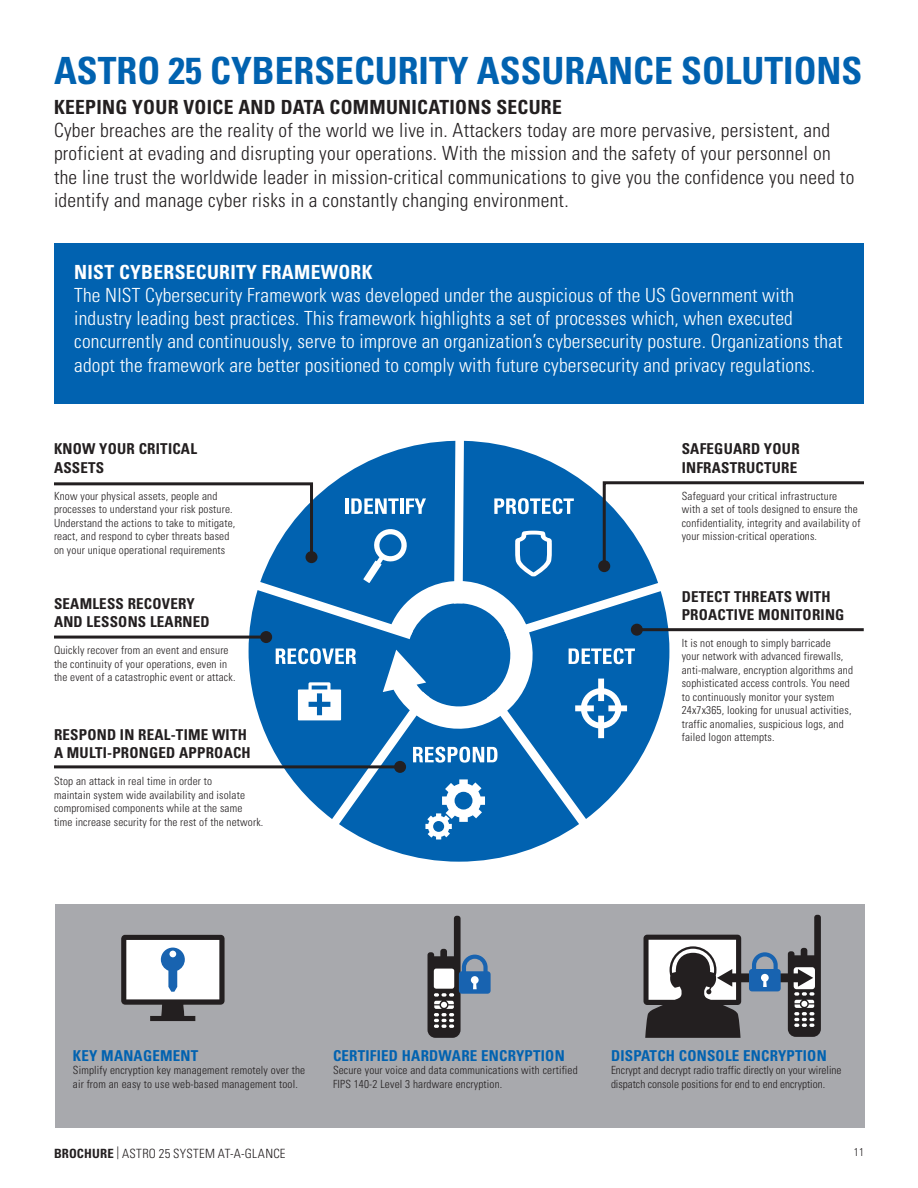
<style>
.page{position:relative;width:918px;height:1188px;background:#fff}
.page>*{position:absolute;margin:0;border:0;box-sizing:border-box;transform-origin:0 0}
.Headers{font:700 condensed 37.5px "Univers";color:#0162b0}
.Heading_4{font:300 condensed 19.5px/23.2px "Univers";letter-spacing:.01em;color:#fff}
.Heading_4-2{font:300 condensed 19.5px/23.2px "Univers";letter-spacing:.015em;color:#231f20}
.Heading_4-3{font:700 condensed 19.5px "Univers";letter-spacing:.015em;color:#231f20}
.Heading_4-4{font:700 condensed 19.5px "Univers";letter-spacing:.015em;color:#fff}
.Body_Copy{font:700 condensed 15px/18.3px "Univers";letter-spacing:.015em;color:#231f20}
.Body_Copy-2{font:700 condensed 15px "Univers";letter-spacing:.015em;color:#0162b0}
.t1{font:300 condensed 12.75px "Univers";letter-spacing:.02em;color:#231f20}
.Body_Copy-3{font:300 condensed 11.25px/13.5px "Univers";letter-spacing:.015em;color:#231f20}
.s1{font-weight:700}
</style>
<div class="page">
<div style="left:55px;top:904px;width:810px;height:224px;background:#a8a9ad"></div>
<div style="left:54px;top:243px;width:810px;height:161px;background:#0162b0"></div>
<svg style="left:339px;top:739px;width:240px;height:123px;fill:#0162b0"></svg>
<svg style="left:465px;top:739px;width:186px;height:80px;fill:#0162b0"></svg>
<svg style="left:249px;top:739px;width:202px;height:80px;fill:#0162b0"></svg>
<svg style="left:413px;top:747px;width:85px;height:16px"></svg>
<svg style="left:425px;top:779px;width:60px;height:60px"></svg>
<hr style="left:54px;top:765px;width:346px;height:3px;background:#231f20">
<div style="left:394px;top:761px;width:12px;height:12px;background:#231f20;border-radius:50%"></div>
<svg style="left:54px;top:441px;width:810px;height:298px"></svg>
<svg style="left:121px;top:935px;width:104px;height:86px;background:#aeb2b8"></svg>
<div style="left:169px;top:951px;width:7px;height:6px;background:#fff;border-radius:50%"></div>
<svg style="left:644px;top:915px;width:177px;height:123px"></svg>
<svg style="left:428px;top:916px;width:63px;height:122px"></svg>
<p class="Headers" style="left:54px;top:47px;width:810px">ASTRO 25 CYBERSECURITY ASSURANCE SOLUTIONS</p>
<p class="Heading_4-3" style="left:54px;top:95px;width:509px">KEEPING YOUR VOICE AND DATA COMMUNICATIONS SECURE</p>
<p class="Heading_4-2" style="left:54px;top:119px;width:802px">Cyber breaches are the reality of the world we live in. Attackers today are more pervasive, persistent, and proficient at evading and disrupting your operations. With the mission and the safety of your personnel on the line trust the worldwide leader in mission-critical communications to give you the confidence you need to identify and manage cyber risks in a constantly changing environment.</p>
<p class="Heading_4-4" style="left:74px;top:260px;width:300px">NIST CYBERSECURITY FRAMEWORK</p>
<p class="Heading_4" style="left:74px;top:284px;width:770px">The NIST Cybersecurity Framework was developed under the auspicious of the US Government with industry leading best practices. This framework highlights a set of processes which, when executed concurrently and continuously, serve to improve an organization’s cybersecurity posture. Organizations that adopt the framework are better positioned to comply with future cybersecurity and privacy regulations.</p>
<p class="Body_Copy" style="left:54px;top:440px;width:145px">KNOW YOUR CRITICAL<br>ASSETS</p>
<p class="Body_Copy-3" style="left:54px;top:489px;width:183px">Know your physical assets, people and processes to understand your risk posture.<br>Understand the actions to take to mitigate, react, and respond to cyber threats based on your unique operational requirements</p>
<p class="Body_Copy" style="left:682px;top:440px;width:119px">SAFEGUARD YOUR<br>INFRASTRUCTURE</p>
<p class="Body_Copy-3" style="left:682px;top:489px;width:180px">Safeguard your critical infrastructure<br>with a set of tools designed to ensure the confidentiality, integrity and availability of your mission-critical operations.</p>
<p class="Body_Copy" style="left:682px;top:587px;width:164px">DETECT THREATS WITH<br>PROACTIVE MONITORING</p>
<p class="Body_Copy-3" style="left:682px;top:636px;width:173px">It is not enough to simply barricade<br>your network with advanced firewalls, anti-malware, encryption algorithms and sophisticated access controls. You need to continuously monitor your system 24x7x365, looking for unusual activities, traffic anomalies, suspicious logs, and</p>
<p class="Body_Copy" style="left:54px;top:594px;width:157px">SEAMLESS RECOVERY<br>AND LESSONS LEARNED</p>
<p class="Body_Copy-3" style="left:54px;top:644px;width:183px">Quickly recover from an event and ensure the continuity of your operations, even in the event of a catastrophic event or attack.</p>
<p class="Body_Copy" style="left:54px;top:725px;width:194px">RESPOND IN REAL-TIME WITH</p>
<p class="Body_Copy-3" style="left:682px;top:731px;width:94px">failed logon attempts.</p>
<p class="Body_Copy" style="left:54px;top:744px;width:198px">A MULTI-PRONGED APPROACH</p>
<p class="Body_Copy-3" style="left:54px;top:774px;width:211px">Stop an attack in real time in order to<br>maintain system wide availability and isolate compromised components while at the same time increase security for the rest of the network.</p>
<p class="Body_Copy-2" style="left:73px;top:1046px;width:127px">KEY MANAGEMENT</p>
<p class="Body_Copy-3" style="left:73px;top:1063px;width:234px">Simplify encryption key management remotely over the air from an easy to use web-based management tool.</p>
<p class="Body_Copy-2" style="left:333px;top:1046px;width:233px">CERTIFIED HARDWARE ENCRYPTION</p>
<p class="Body_Copy-3" style="left:333px;top:1063px;width:246px">Secure your voice and data communications with certified<br>FIPS 140-2 Level 3 hardware encryption.</p>
<p class="Body_Copy-2" style="left:611px;top:1046px;width:217px">DISPATCH CONSOLE ENCRYPTION</p>
<p class="Body_Copy-3" style="left:611px;top:1063px;width:232px">Encrypt and decrypt radio traffic directly on your wireline dispatch console positions for end to end encryption.</p>
<p class="t1" style="left:54px;top:1145px;width:233px"><span class="s1">BROCHURE</span> | ASTRO 25 SYSTEM AT-A-GLANCE</p>
<p class="Body_Copy-3" style="left:854px;top:1146px;width:12px">11</p>
</div>
